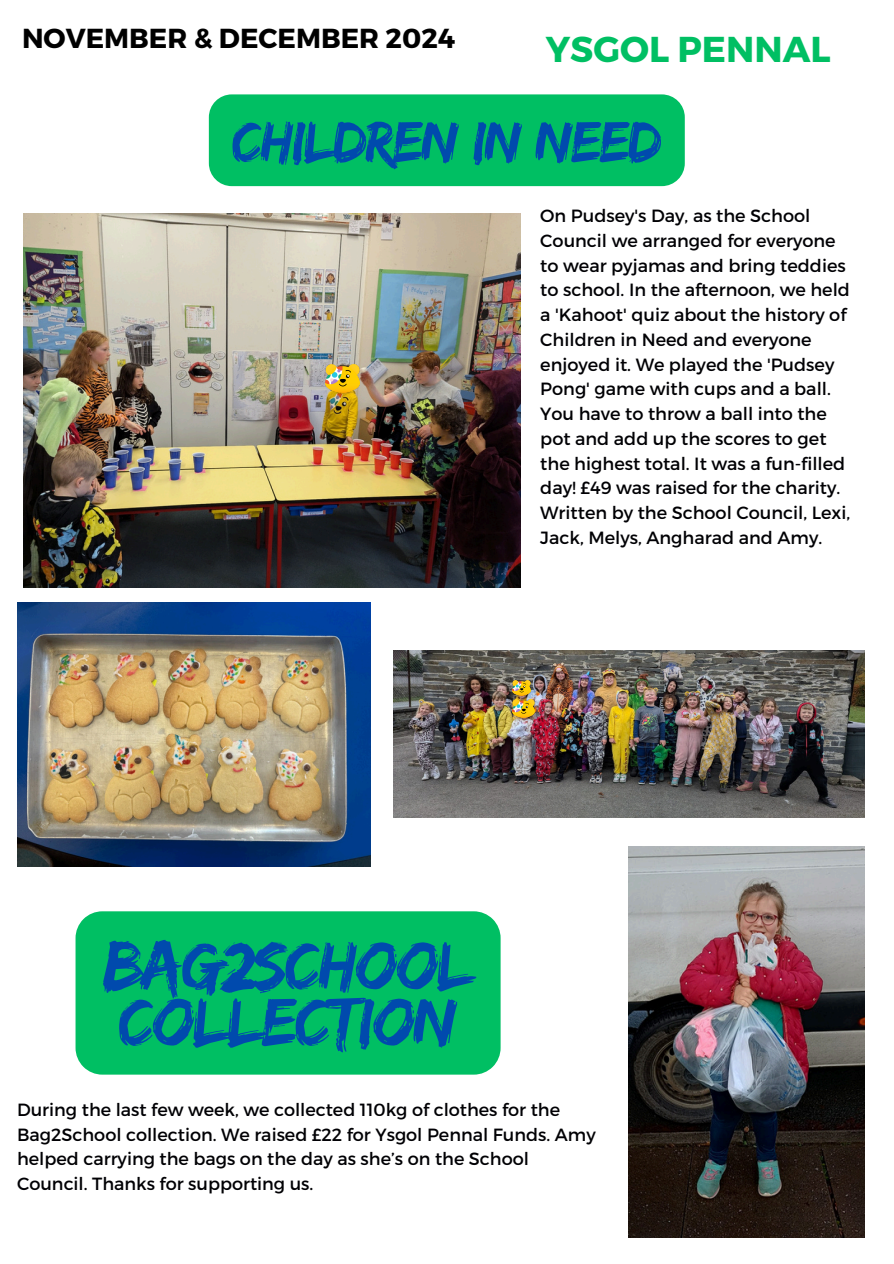
<style>
.page{position:relative;width:894px;height:1264px;background:#fff}
.page>*{position:absolute;margin:0;border:0;box-sizing:border-box;transform-origin:0 0}
.t1{font:70.5px/56.2px "Edo";letter-spacing:-.03em;color:#004aad}
.t2{font:60.15px "Edo";letter-spacing:-.03em;color:#004aad}
.t3{font:700 36px "Montserrat";color:#00bf63}
.t4{font:700 27.45px "Montserrat";color:#000}
.t5{font:17.7px/24.8px "Montserrat";color:#010004}
</style>
<div class="page">
<img style="left:393px;top:650px;width:471px;height:167px">
<img style="left:17px;top:602px;width:353px;height:264px">
<img style="left:24px;top:213px;width:496px;height:374px">
<img style="left:628px;top:846px;width:235px;height:391px">
<img style="left:325px;top:364px;width:34px;height:28px">
<div style="left:209px;top:94px;width:475px;height:92px;background:#00bf63;border-radius:23px"></div>
<div style="left:75px;top:911px;width:425px;height:163px;background:#00bf63"></div>
<img style="left:513px;top:699px;width:21px;height:18px">
<img style="left:513px;top:681px;width:18px;height:14px">
<p class="t4" style="left:22px;top:21px;width:434px">NOVEMBER &amp; DECEMBER 2024</p>
<h3 class="t3" style="left:545px;top:26px;width:286px">YSGOL PENNAL</h3>
<h4 class="t2" style="left:232px;top:107px;width:431px">CHILDREN IN NEED</h4>
<h2 class="t5" style="left:540px;top:202px;width:311px">On Pudsey's Day, as the School<br>Council we arranged for everyone to wear pyjamas and bring teddies to school. In the afternoon, we held a 'Kahoot' quiz about the history of<br>Children in Need and everyone enjoyed it. We played the 'Pudsey<br>Pong' game with cups and a ball.<br>You have to throw a ball into the pot and add up the scores to get the highest total. It was a fun-filled day! £49 was raised for the charity.</h2>
<p class="t5" style="left:540px;top:499px;width:311px">Written by the School Council, Lexi,<br>Jack, Melys, Angharad and Amy.</p>
<p class="t1" style="left:103px;top:935px;width:372px">BAG2SCHOOL<br>COLLECTION</p>
<p class="t5" style="left:17px;top:1096px;width:580px">During the last few week, we collected 110kg of clothes for the Bag2School collection. We raised £22 for Ysgol Pennal Funds. Amy helped carrying the bags on the day as she’s on the School Council. Thanks for supporting us.</p>
</div>
